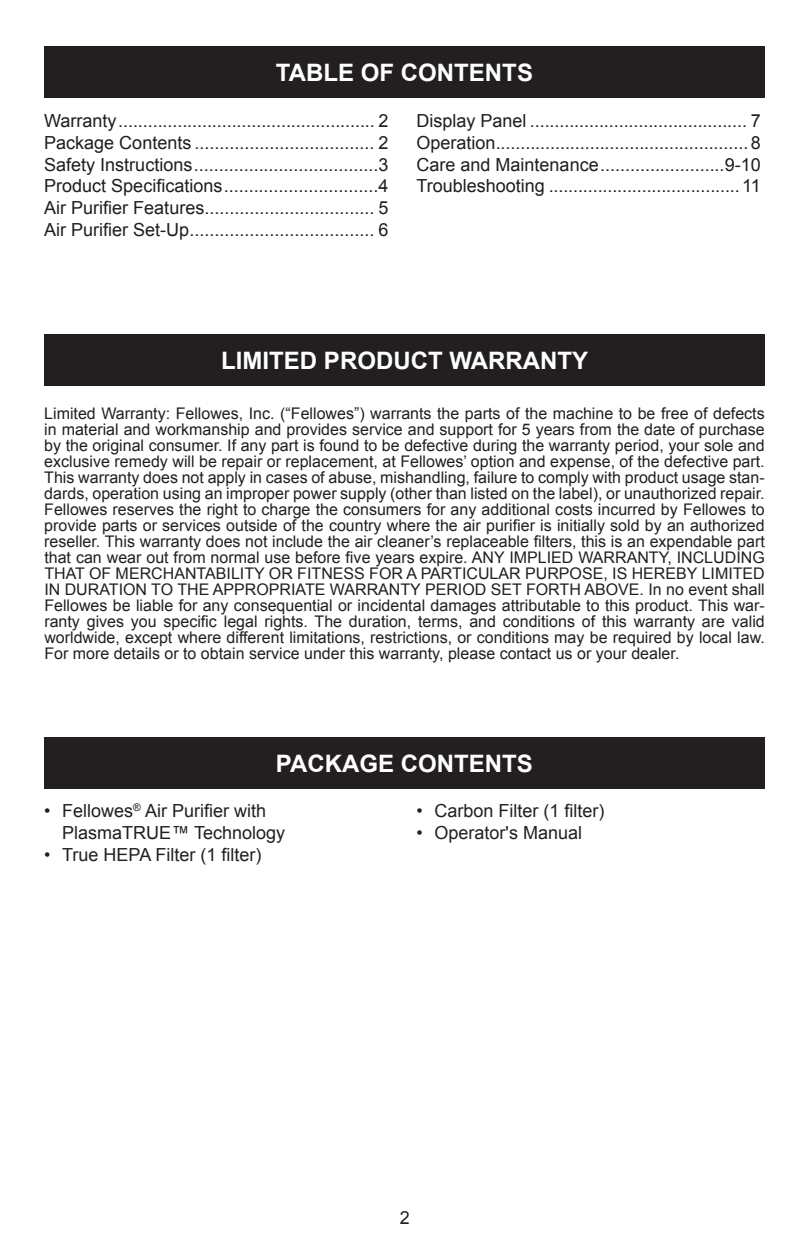
<style>
.page{position:relative;width:812px;height:1244px;background:#fff}
.page>*{position:absolute;margin:0;border:0;box-sizing:border-box;transform-origin:0 0}
.t1{font:700 24px "Arial";color:#fff}
.t2{font:18px/21.6px "Arial";color:#201d1e;text-align:justify}
.t3{font:18px/21.6px "Arial";color:#231f20}
.t4{font:16px/16px "Arial";color:#231f20;text-align:justify}
</style>
<div class="page">
<div style="left:44px;top:334px;width:720px;height:52px;background:#231f20"></div>
<div style="left:44px;top:737px;width:720px;height:51px;background:#231f20"></div>
<div style="left:44px;top:46px;width:720px;height:52px;background:#231f20"></div>
<h1 class="t1" style="left:276px;top:56px;width:258px">TABLE OF CONTENTS</h1>
<p class="t2" style="left:44px;top:110px;width:345px">Warranty .................................................... 2<br>Package Contents .................................... 2<br>Safety Instructions .....................................3<br>Product Specifications ...............................4<br>Air Purifier Features.................................. 5<br>Air Purifier Set-Up..................................... 6</p>
<p class="t2" style="left:416px;top:110px;width:346px">Display Panel ............................................ 7<br>Operation ...................................................8<br>Care and Maintenance .........................9-10<br>Troubleshooting .......................................11</p>
<h1 class="t1" style="left:221px;top:344px;width:368px">LIMITED PRODUCT WARRANTY</h1>
<p class="t4" style="left:44px;top:405px;width:722px">Limited Warranty: Fellowes, Inc. (“Fellowes”) warrants the parts of the machine to be free of defects in material and workmanship and provides service and support for 5 years from the date of purchase by the original consumer. If any part is found to be defective during the warranty period, your sole and exclusive remedy will be repair or replacement, at Fellowes’ option and expense, of the defective part.<br>This warranty does not apply in cases of abuse, mishandling, failure to comply with product usage stan&shy;dards, operation using an improper power supply (other than listed on the label), or unauthorized repair.<br>Fellowes reserves the right to charge the consumers for any additional costs incurred by Fellowes to provide parts or services outside of the country where the air purifier is initially sold by an authorized reseller. This warranty does not include the air cleaner’s replaceable filters, this is an expendable part that can wear out from normal use before five years expire. ANY IMPLIED WARRANTY, INCLUDING THAT OF MERCHANTABILITY OR FITNESS FOR A PARTICULAR PURPOSE, IS HEREBY LIMITED IN DURATION TO THE APPROPRIATE WARRANTY PERIOD SET FORTH ABOVE. In no event shall Fellowes be liable for any consequential or incidental damages attributable to this product. This war&shy;ranty gives you specific legal rights. The duration, terms, and conditions of this warranty are valid worldwide, except where different limitations, restrictions, or conditions may be required by local law.<br>For more details or to obtain service under this warranty, please contact us or your dealer.</p>
<h1 class="t1" style="left:276px;top:747px;width:258px">PACKAGE CONTENTS</h1>
<p class="t3" style="left:62px;top:800px;width:224px;text-indent:-18px">• Fellowes<sup>®</sup> Air Purifier with<br>PlasmaTRUE™ Technology</p>
<p class="t3" style="left:44px;top:843px;width:219px">• True HEPA Filter (1 filter)</p>
<p class="t3" style="left:416px;top:800px;width:190px">• Carbon Filter (1 filter)</p>
<p class="t3" style="left:416px;top:822px;width:167px">• Operator's Manual</p>
<p class="t3" style="left:400px;top:1206px;width:12px">2</p>
</div>
